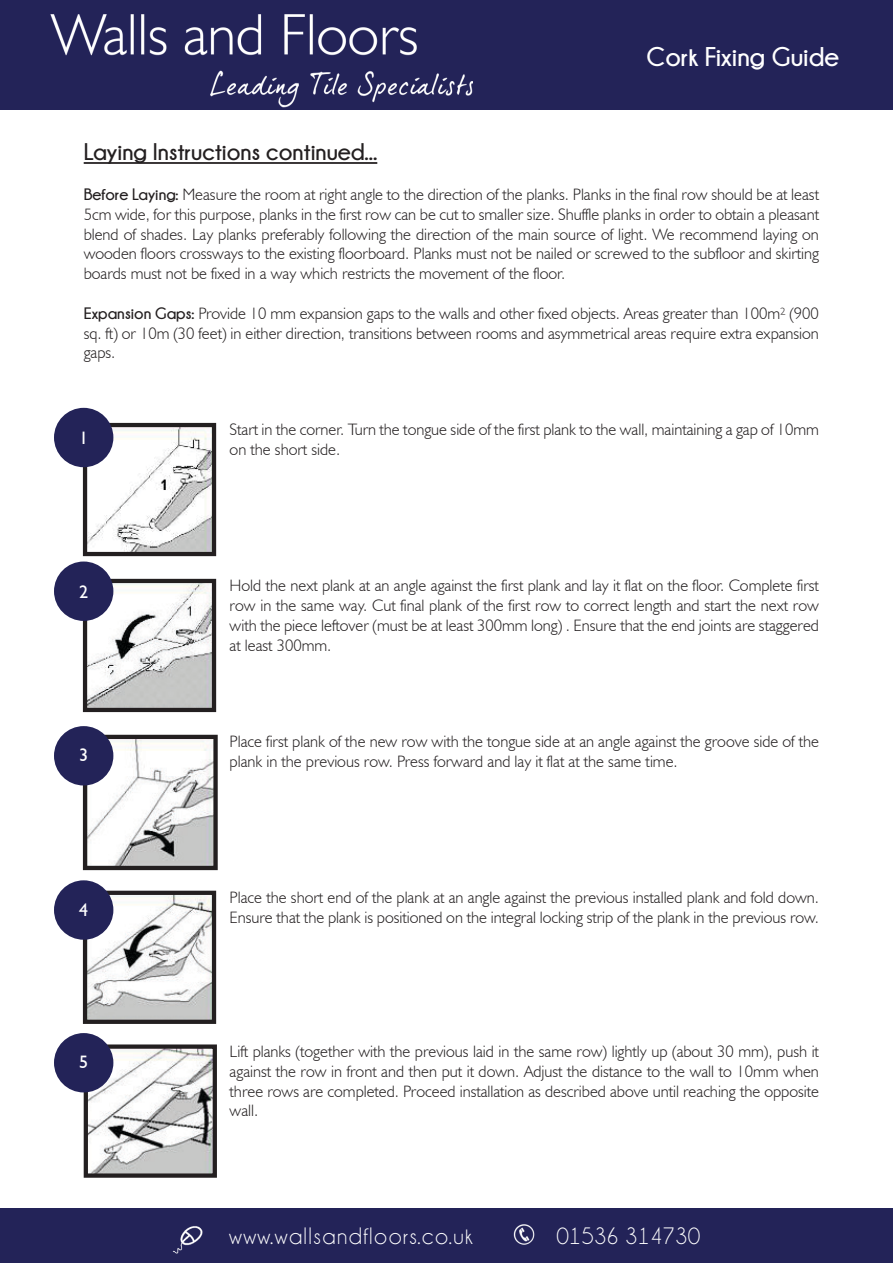
<style>
.page{position:relative;width:893px;height:1263px;background:#fff}
.page>*{position:absolute;margin:0;border:0;box-sizing:border-box;transform-origin:0 0}
.t1{font:700 27px "Champagne&Limousines";color:#fff}
.t2{font:700 24px "Champagne&Limousines";color:#231f20}
.t3{font:24px "Champagne&Limousines";letter-spacing:.06em;color:#fff}
.t4{font:24px "Champagne&Limousines";color:#fff}
.t5{font:18px "Humanist 521 BT";color:#fff}
.t6{font:300 16.5px/19.8px "Humanist 521 BT";color:#231f20;text-align:justify}
.s1{font-family:"Champagne&Limousines";font-weight:700}
</style>
<div class="page">
<div style="left:0;top:0;width:893px;height:109px;background:#232358"></div>
<img style="left:50px;top:14px;width:422px;height:94px">
<div style="left:0;top:1209px;width:893px;height:54px;background:#232358"></div>
<img style="left:513px;top:1224px;width:22px;height:21px">
<img style="left:172px;top:1226px;width:31px;height:28px">
<img style="left:88px;top:428px;width:123px;height:123px">
<div style="left:83px;top:423px;width:133px;height:133px;border:4px solid #231f20"></div>
<img style="left:88px;top:584px;width:123px;height:123px">
<div style="left:83px;top:579px;width:133px;height:133px;border:4px solid #231f20"></div>
<img style="left:88px;top:740px;width:125px;height:125px">
<div style="left:83px;top:735px;width:135px;height:135px;border:4px solid #231f20"></div>
<img style="left:88px;top:896px;width:123px;height:123px">
<div style="left:83px;top:891px;width:133px;height:133px;border:4px solid #231f20"></div>
<img style="left:89px;top:1049px;width:123px;height:124px">
<div style="left:84px;top:1044px;width:133px;height:134px;border:4px solid #231f20"></div>
<div style="left:54px;top:408px;width:59px;height:59px;background:#232358;border-radius:50%"></div>
<div style="left:54px;top:561px;width:59px;height:60px;background:#232358;border-radius:50%"></div>
<div style="left:54px;top:726px;width:59px;height:59px;background:#232358;border-radius:50%"></div>
<div style="left:54px;top:880px;width:59px;height:60px;background:#232358;border-radius:50%"></div>
<div style="left:54px;top:1033px;width:59px;height:59px;background:#232358;border-radius:50%"></div>
<hr style="left:84px;top:162px;width:293px;height:2px;background:#231f20">
<p class="t1" style="left:647px;top:42px;width:194px">Cork Fixing Guide</p>
<p class="t2" style="left:84px;top:139px;width:295px">Laying Instructions continued...</p>
<p class="t6" style="left:84px;top:184px;width:737px"><span class="s1">Before Laying:</span> Measure the room at right angle to the direction of the planks. Planks in the final row should be at least 5cm wide, for this purpose, planks in the first row can be cut to smaller size. Shuffle planks in order to obtain a pleasant blend of shades. Lay planks preferably following the direction of the main source of light. We recommend laying on wooden floors crossways to the existing floorboard. Planks must not be nailed or screwed to the subfloor and skirting boards must not be fixed in a way which restricts the movement of the floor.</p>
<p class="t6" style="left:84px;top:303px;width:737px"><span class="s1">Expansion Gaps:</span> Provide 10 mm expansion gaps to the walls and other fixed objects. Areas greater than 100m² (900 sq. ft) or 10m (30 feet) in either direction, transitions between rooms and asymmetrical areas require extra expansion gaps.</p>
<p class="t5" style="left:79px;top:427px;width:11px">1</p>
<p class="t5" style="left:79px;top:581px;width:11px">2</p>
<p class="t5" style="left:79px;top:744px;width:11px">3</p>
<p class="t5" style="left:79px;top:898px;width:11px">4</p>
<p class="t5" style="left:79px;top:1051px;width:11px">5</p>
<p class="t6" style="left:230px;top:420px;width:591px">Start in the corner. Turn the tongue side of the first plank to the wall, maintaining a gap of 10mm on the short side.</p>
<p class="t6" style="left:230px;top:575px;width:591px">Hold the next plank at an angle against the first plank and lay it flat on the floor. Complete first row in the same way. Cut final plank of the first row to correct length and start the next row with the piece leftover (must be at least 300mm long) . Ensure that the end joints are staggered at least 300mm.</p>
<p class="t6" style="left:230px;top:731px;width:591px">Place first plank of the new row with the tongue side at an angle against the groove side of the plank in the previous row. Press forward and lay it flat at the same time.</p>
<p class="t6" style="left:230px;top:887px;width:591px">Place the short end of the plank at an angle against the previous installed plank and fold down.<br>Ensure that the plank is positioned on the integral locking strip of the plank in the previous row.</p>
<p class="t6" style="left:230px;top:1041px;width:591px">Lift planks (together with the previous laid in the same row) lightly up (about 30 mm), push it against the row in front and then put it down. Adjust the distance to the wall to 10mm when three rows are completed. Proceed installation as described above until reaching the opposite wall.</p>
<p class="t3" style="left:229px;top:1224px;width:245px">www.wallsandfloors.co.uk</p>
<p class="t4" style="left:556px;top:1224px;width:145px">01536 314730</p>
</div>
